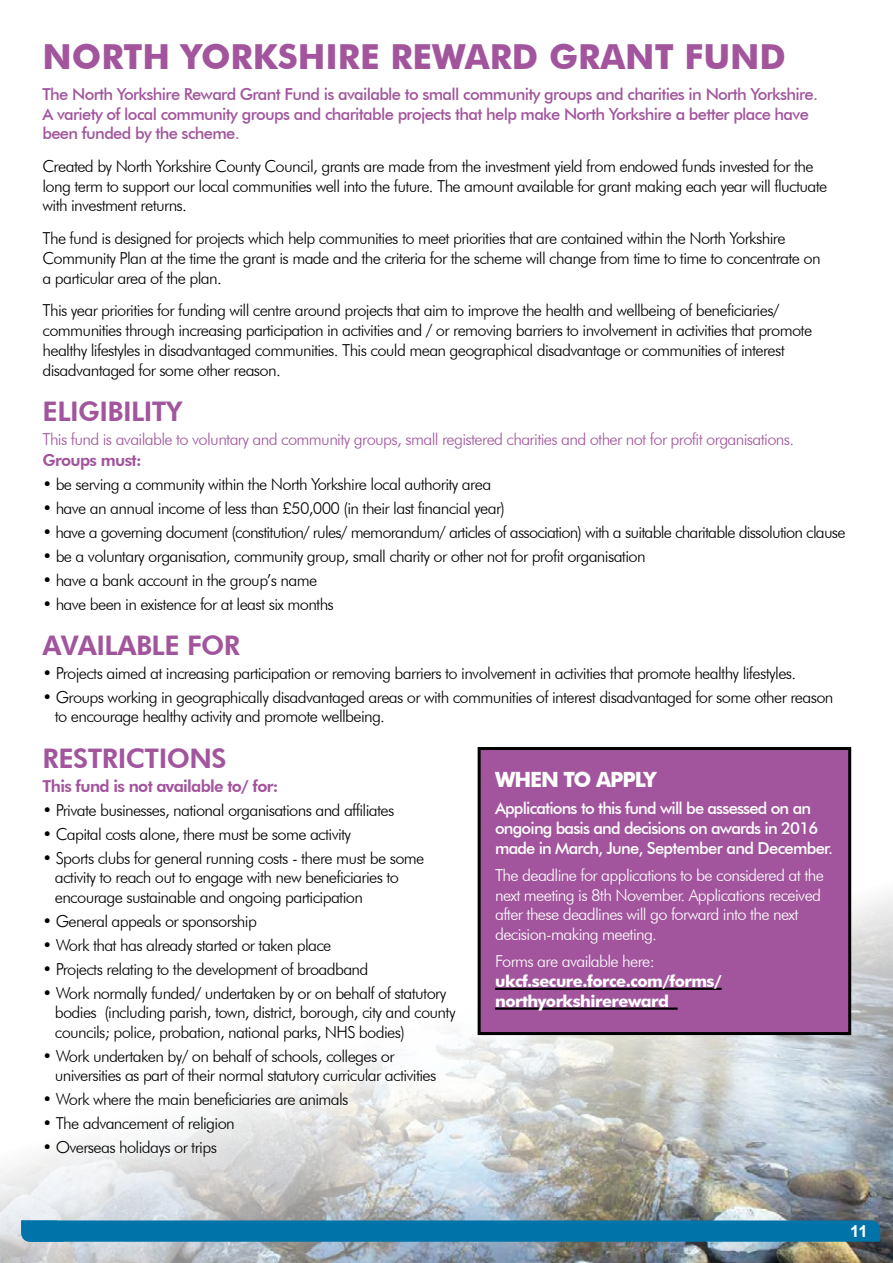
<style>
.page{position:relative;width:893px;height:1263px;background:#fff}
.page>*{position:absolute;margin:0;border:0;box-sizing:border-box;transform-origin:0 0}
.t1{font:700 34.5px "Futura BT";color:#a2559d}
.t2{font:800 27px "Futura BT";letter-spacing:-.02em;color:#a2559d}
.t3{font:700 21px "Futura BT";letter-spacing:-.05em;color:#fff}
.t4{font:300 16.5px/19.8px "Futura BT";letter-spacing:-.04em;color:#000}
.t5{font:500 16.5px/19.8px "Futura BT";letter-spacing:-.04em;color:#a2559d}
.t6{font:300 16.5px/19.8px "Futura BT";letter-spacing:-.04em;color:#fff}
.t7{font:500 16.5px/19.8px "Futura BT";letter-spacing:-.05em;color:#fff}
.t8{font:300 16.5px "Futura BT";letter-spacing:-.04em;color:#a2559d}
.t9{font:700 16.5px/19.8px "Futura BT";letter-spacing:-.03em;color:#fff}
.t10{font:800 16.5px "Futura BT";letter-spacing:-.04em;color:#a2559d}
.t11{font:700 16.5px "Arial";color:#fff}
</style>
<div class="page">
<img style="left:0;top:765px;width:893px;height:498px">
<div style="left:479px;top:748px;width:371px;height:285px;background:#a2559d"></div>
<div style="left:478px;top:747px;width:373px;height:288px;border:3px solid #000"></div>
<svg style="left:21px;top:1220px;width:859px;height:22px;background:#0575a8"></svg>
<hr style="left:495px;top:988px;width:227px;height:2px;background:#000">
<hr style="left:495px;top:1007px;width:183px;height:3px;background:#000">
<h1 class="t1" style="left:43px;top:36px;width:745px">NORTH YORKSHIRE REWARD GRANT FUND</h1>
<p class="t5" style="left:43px;top:84px;width:777px">The North Yorkshire Reward Grant Fund is available to small community groups and charities in North Yorkshire.<br>A variety of local community groups and charitable projects that help make North Yorkshire a better place have been funded by the scheme.</p>
<p class="t4" style="left:43px;top:156px;width:786px">Created by North Yorkshire County Council, grants are made from the investment yield from endowed funds invested for the long term to support our local communities well into the future. The amount available for grant making each year will fluctuate with investment returns.</p>
<p class="t4" style="left:43px;top:228px;width:780px">The fund is designed for projects which help communities to meet priorities that are contained within the North Yorkshire<br>Community Plan at the time the grant is made and the criteria for the scheme will change from time to time to concentrate on a particular area of the plan.</p>
<p class="t4" style="left:43px;top:300px;width:771px">This year priorities for funding will centre around projects that aim to improve the health and wellbeing of beneficiaries/ communities through increasing participation in activities and / or removing barriers to involvement in activities that promote healthy lifestyles in disadvantaged communities. This could mean geographical disadvantage or communities of interest disadvantaged for some other reason.</p>
<h2 class="t2" style="left:43px;top:395px;width:141px">ELIGIBILITY</h2>
<p class="t8" style="left:43px;top:429px;width:753px">This fund is available to voluntary and community groups, small registered charities and other not for profit organisations.</p>
<p class="t10" style="left:43px;top:450px;width:101px">Groups must:</p>
<p class="t4" style="left:43px;top:474px;width:450px">• be serving a community within the North Yorkshire local authority area</p>
<p class="t4" style="left:43px;top:498px;width:464px">• have an annual income of less than £50,000 (in their last financial year)</p>
<p class="t4" style="left:43px;top:522px;width:805px">• have a governing document (constitution/ rules/ memorandum/ articles of association) with a suitable charitable dissolution clause</p>
<p class="t4" style="left:43px;top:546px;width:605px">• be a voluntary organisation, community group, small charity or other not for profit organisation</p>
<p class="t4" style="left:43px;top:570px;width:276px">• have a bank account in the group’s name</p>
<p class="t4" style="left:43px;top:594px;width:293px">• have been in existence for at least six months</p>
<h2 class="t2" style="left:43px;top:629px;width:199px">AVAILABLE FOR</h2>
<p class="t4" style="left:43px;top:663px;width:755px">• Projects aimed at increasing participation or removing barriers to involvement in activities that promote healthy lifestyles.</p>
<p class="t4" style="left:55px;top:687px;width:780px;text-indent:-12px">• Groups working in geographically disadvantaged areas or with communities of interest disadvantaged for some other reason to encourage healthy activity and promote wellbeing.</p>
<h2 class="t2" style="left:43px;top:742px;width:186px">RESTRICTIONS</h2>
<p class="t10" style="left:43px;top:776px;width:237px">This fund is not available to/ for:</p>
<p class="t4" style="left:43px;top:800px;width:353px">• Private businesses, national organisations and affiliates</p>
<p class="t4" style="left:43px;top:824px;width:310px">• Capital costs alone, there must be some activity</p>
<p class="t4" style="left:55px;top:848px;width:371px;text-indent:-12px">• Sports clubs for general running costs - there must be some activity to reach out to engage with new beneficiaries to encourage sustainable and ongoing participation</p>
<p class="t4" style="left:43px;top:911px;width:216px">• General appeals or sponsorship</p>
<p class="t4" style="left:43px;top:935px;width:290px">• Work that has already started or taken place</p>
<p class="t4" style="left:43px;top:959px;width:327px">• Projects relating to the development of broadband</p>
<p class="t4" style="left:55px;top:983px;width:402px;text-indent:-12px">• Work normally funded/ undertaken by or on behalf of statutory bodies (including parish, town, district, borough, city and county councils; police, probation, national parks, NHS bodies)</p>
<p class="t4" style="left:55px;top:1046px;width:383px;text-indent:-12px">• Work undertaken by/ on behalf of schools, colleges or universities as part of their normal statutory curricular activities</p>
<p class="t4" style="left:43px;top:1089px;width:308px">• Work where the main beneficiaries are animals</p>
<p class="t4" style="left:43px;top:1113px;width:194px">• The advancement of religion</p>
<p class="t4" style="left:43px;top:1137px;width:176px">• Overseas holidays or trips</p>
<p class="t3" style="left:495px;top:767px;width:163px">WHEN TO APPLY</p>
<p class="t7" style="left:495px;top:798px;width:339px">Applications to this fund will be assessed on an ongoing basis and decisions on awards in 2016 made in March, June, September and December.</p>
<p class="t6" style="left:495px;top:865px;width:330px">The deadline for applications to be considered at the next meeting is 8th November. Applications received after these deadlines will go forward into the next decision-making meeting.</p>
<p class="t6" style="left:495px;top:951px;width:161px">Forms are available here:</p>
<p class="t9" style="left:495px;top:971px;width:228px">ukcf.secure.force.com/forms/ northyorkshirereward</p>
<p class="t11" style="left:850px;top:1220px;width:19px">11</p>
</div>
